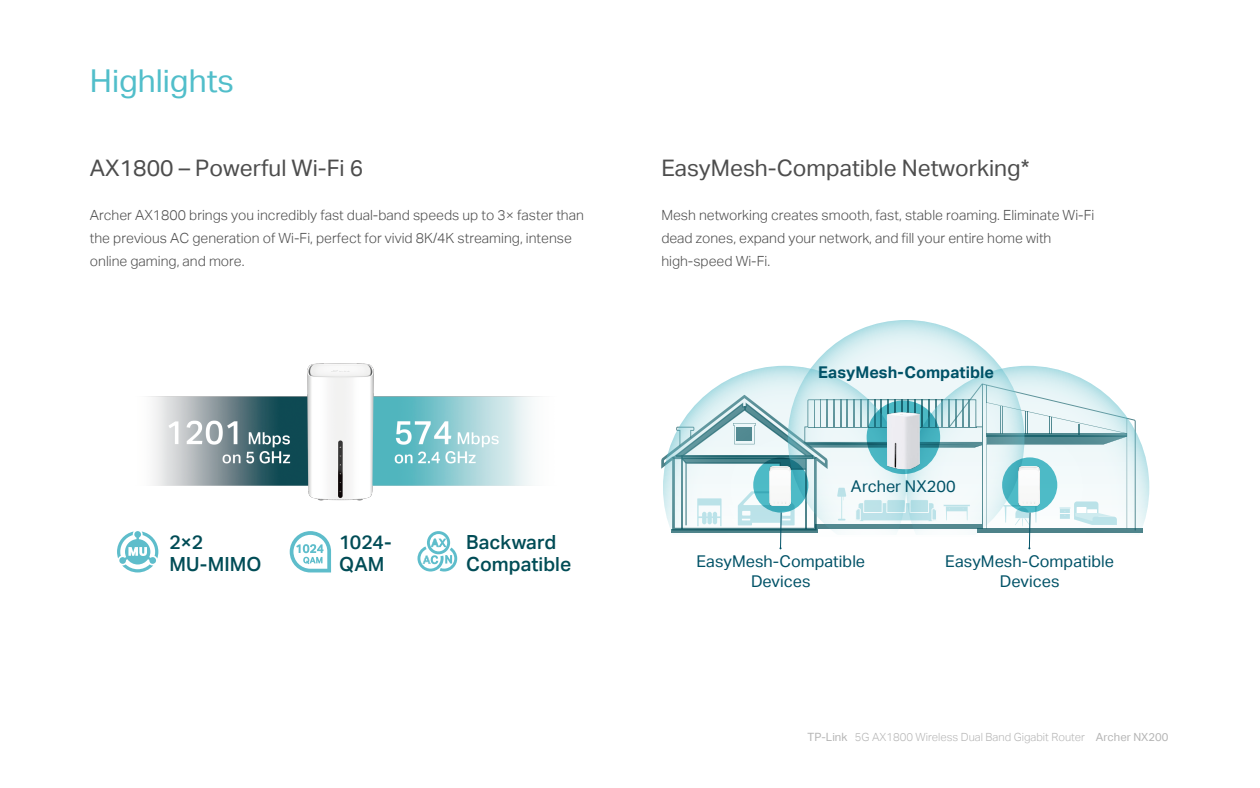
<style>
.page{position:relative;width:1260px;height:788px;background:#fff}
.page>*{position:absolute;margin:0;border:0;box-sizing:border-box;transform-origin:0 0}
.t1{font:31.5px "TP Link Aktiv Regular";color:#51beca}
.t2{font:22.75px "TP Link Aktiv Regular";color:#4d4d4d}
.t3{font:19.43px/22.7px "TP Link Aktiv Medium";letter-spacing:.005em;color:#004c56}
.t4{font:16.19px/19.4px "TP Link Aktiv Regular";color:#005267;text-align:center}
.t5{font:16.19px "TP Link Aktiv Bold";letter-spacing:.005em;color:#005267}
.t6{font:14px/22.8px "TP Link Aktiv Light";color:#4d4d4d}
.t7{font:11.2px "TP Link Aktiv Light";color:#b5b5b5}
.s1{font-family:"TP Link Aktiv Regular";font-size:11.38px}
.s2{font-family:"TP Link Aktiv Regular"}
</style>
<div class="page">
<img style="left:148px;top:363px;width:391px;height:138px">
<svg style="left:722px;top:320px;width:427px;height:230px"></svg>
<svg style="left:661px;top:383px;width:475px;height:166px"></svg>
<svg style="left:117px;top:531px;width:41px;height:41px"></svg>
<svg style="left:290px;top:531px;width:41px;height:41px"></svg>
<svg style="left:418px;top:531px;width:39px;height:40px"></svg>
<h1 class="t1" style="left:90px;top:62px;width:146px">Highlights</h1>
<h2 class="t2" style="left:90px;top:154px;width:275px">AX1800 – Powerful Wi-Fi 6</h2>
<p class="t6" style="left:90px;top:204px;width:496px">Archer AX1800 brings you incredibly fast dual-band speeds up to 3× faster than the previous AC generation of Wi-Fi, perfect for vivid 8K/4K streaming, intense online gaming, and more.</p>
<h3 class="t3" style="left:169px;top:530px;width:94px">2×2<br>MU-MIMO</h3>
<h3 class="t3" style="left:339px;top:530px;width:54px">1024-<br>QAM</h3>
<h3 class="t3" style="left:466px;top:530px;width:107px">Backward<br>Compatible</h3>
<h2 class="t2" style="left:661px;top:154px;width:370px">EasyMesh-Compatible Networking*</h2>
<p class="t6" style="left:661px;top:204px;width:435px">Mesh networking creates smooth, fast, stable roaming. Eliminate Wi-Fi dead zones, expand your network, and fill your entire home with high-speed Wi-Fi.</p>
<p class="t5" style="left:818px;top:363px;width:177px">EasyMesh-Compatible</p>
<p class="t4" style="left:851px;top:476px;width:106px">Archer NX200</p>
<p class="t4" style="left:696px;top:552px;width:170px">EasyMesh-Compatible<br>Devices</p>
<p class="t4" style="left:945px;top:552px;width:170px">EasyMesh-Compatible<br>Devices</p>
<p class="t7" style="left:808px;top:730px;width:362px"><span class="s1">TP-Link</span> 5G AX1800 Wireless Dual Band Gigabit Router <span class="s2">Archer NX200</span></p>
</div>
